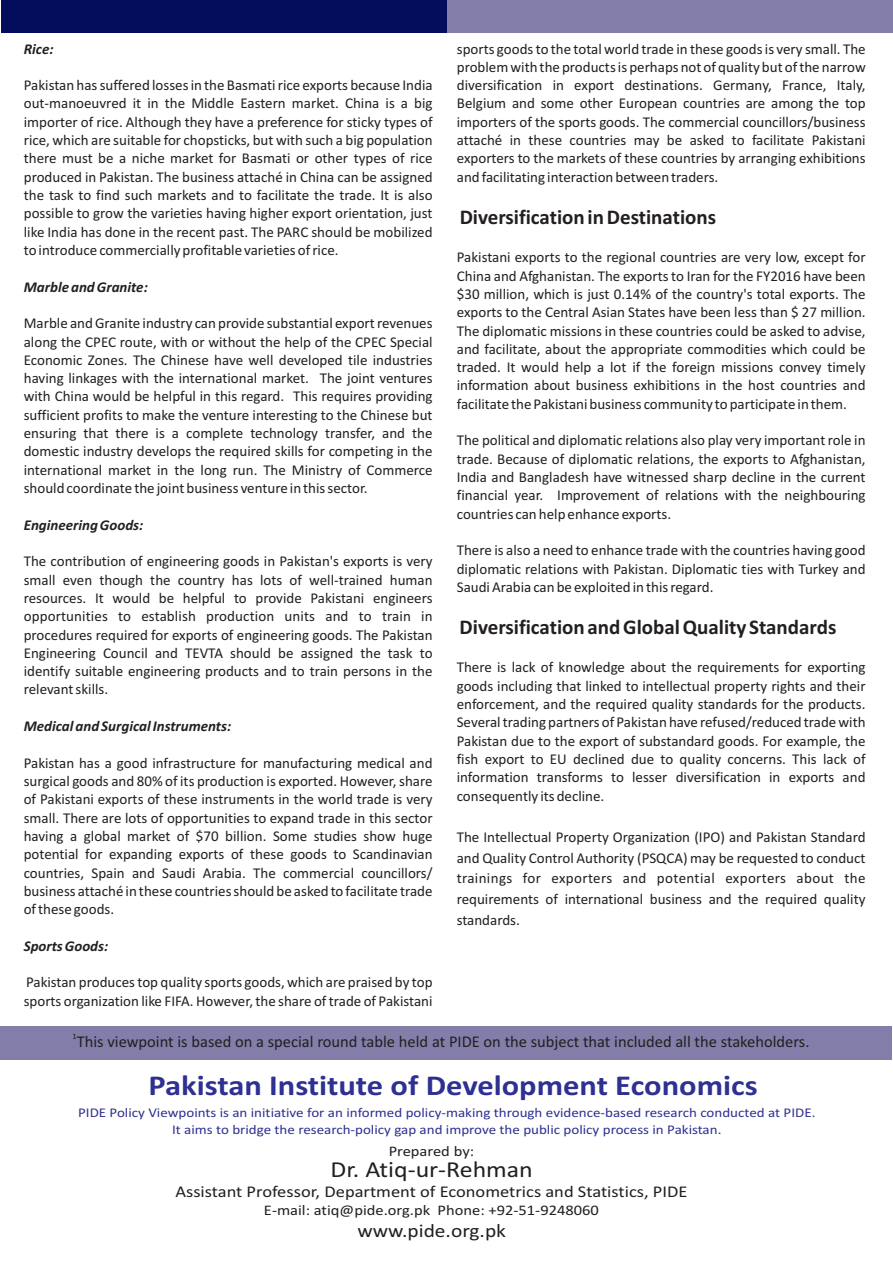
<style>
.page{position:relative;width:893px;height:1263px;background:#fff}
.page>*{position:absolute;margin:0;border:0;box-sizing:border-box;transform-origin:0 0}
.t1{font:700 28.95px "Calibri";color:#2e3092;scale:1.12 1}
.t2{font:23.1px "Calibri";color:#231f20;scale:1.12 1}
.t3{font:700 21px "Calibri";color:#231f20}
.t4{font:19.05px "Calibri";color:#231f20;scale:1.12 1}
.t5{font:16.5px "Calibri";color:#231f20}
.t6{font:16.5px "Calibri";color:#231f20;scale:1.12 1}
.t7{font:15px/18.3px "Calibri";color:#231f20;text-align:justify}
.t8{font:italic 700 15px "Calibri";color:#231f20}
.t9{font:14.7px "Calibri";color:#231f20;scale:1.12 1}
.t10{font:13.35px/16.4px "Calibri";color:#2e3092;text-align:center;scale:1.12 1}
.t11{font:8.25px "Calibri";color:#231f20}
</style>
<div class="page">
<div style="left:1px;top:1026px;width:891px;height:34px;background:#827ea9"></div>
<div style="left:1px;top:0;width:446px;height:33px;background:#030d5c"></div>
<div style="left:447px;top:0;width:446px;height:33px;background:#827ea9"></div>
<p class="t8" style="left:24px;top:42px;width:31px">Rice:</p>
<p class="t7" style="left:24px;top:77px;width:410px">Pakistan has suffered losses in the Basmati rice exports because India out-manoeuvred it in the Middle Eastern market. China is a big importer of rice. Although they have a preference for sticky types of rice, which are suitable for chopsticks, but with such a big population there must be a niche market for Basmati or other types of rice produced in Pakistan. The business attaché in China can be assigned the task to find such markets and to facilitate the trade. It is also possible to grow the varieties having higher export orientation, just like India has done in the recent past. The PARC should be mobilized to introduce commercially profitable varieties of rice.</p>
<p class="t8" style="left:24px;top:280px;width:126px">Marble and Granite:</p>
<p class="t7" style="left:24px;top:315px;width:410px">Marble and Granite industry can provide substantial export revenues along the CPEC route, with or without the help of the CPEC Special Economic Zones. The Chinese have well developed tile industries having linkages with the international market. The joint ventures with China would be helpful in this regard. This requires providing sufficient profits to make the venture interesting to the Chinese but ensuring that there is a complete technology transfer, and the domestic industry develops the required skills for competing in the international market in the long run. The Ministry of Commerce should coordinate the joint business venture in this sector.</p>
<p class="t8" style="left:24px;top:518px;width:121px">Engineering Goods:</p>
<p class="t7" style="left:24px;top:553px;width:410px">The contribution of engineering goods in Pakistan's exports is very small even though the country has lots of well-trained human resources. It would be helpful to provide Pakistani engineers opportunities to establish production units and to train in procedures required for exports of engineering goods. The Pakistan Engineering Council and TEVTA should be assigned the task to identify suitable engineering products and to train persons in the relevant skills.</p>
<p class="t8" style="left:24px;top:720px;width:209px">Medical and Surgical Instruments:</p>
<p class="t7" style="left:24px;top:755px;width:410px">Pakistan has a good infrastructure for manufacturing medical and surgical goods and 80% of its production is exported. However, share of Pakistani exports of these instruments in the world trade is very small. There are lots of opportunities to expand trade in this sector having a global market of $70 billion. Some studies show huge potential for expanding exports of these goods to Scandinavian countries, Spain and Saudi Arabia. The commercial councillors/ business attaché in these countries should be asked to facilitate trade of these goods.</p>
<p class="t8" style="left:24px;top:939px;width:86px">Sports Goods:</p>
<p class="t7" style="left:24px;top:974px;width:410px">Pakistan produces top quality sports goods, which are praised by top sports organization like FIFA. However, the share of trade of Pakistani</p>
<p class="t7" style="left:457px;top:41px;width:410px">sports goods to the total world trade in these goods is very small. The problem with the products is perhaps not of quality but of the narrow diversification in export destinations. Germany, France, Italy, Belgium and some other European countries are among the top importers of the sports goods. The commercial councillors/business attaché in these countries may be asked to facilitate Pakistani exporters to the markets of these countries by arranging exhibitions and facilitating interaction between traders.</p>
<h3 class="t3" style="left:460px;top:208px;width:258px">Diversification in Destinations</h3>
<p class="t7" style="left:457px;top:249px;width:410px">Pakistani exports to the regional countries are very low, except for China and Afghanistan. The exports to Iran for the FY2016 have been $30 million, which is just 0.14% of the country's total exports. The exports to the Central Asian States have been less than $ 27 million.<br>The diplomatic missions in these countries could be asked to advise, and facilitate, about the appropriate commodities which could be traded. It would help a lot if the foreign missions convey timely information about business exhibitions in the host countries and facilitate the Pakistani business community to participate in them.</p>
<p class="t7" style="left:457px;top:432px;width:410px">The political and diplomatic relations also play very important role in trade. Because of diplomatic relations, the exports to Afghanistan, India and Bangladesh have witnessed sharp decline in the current financial year. Improvement of relations with the neighbouring countries can help enhance exports.</p>
<p class="t7" style="left:457px;top:542px;width:410px">There is also a need to enhance trade with the countries having good diplomatic relations with Pakistan. Diplomatic ties with Turkey and Saudi Arabia can be exploited in this regard.</p>
<h3 class="t3" style="left:460px;top:618px;width:378px">Diversification and Global Quality Standards</h3>
<p class="t7" style="left:457px;top:660px;width:410px">There is lack of knowledge about the requirements for exporting goods including that linked to intellectual property rights and their enforcement, and the required quality standards for the products.<br>Several trading partners of Pakistan have refused/reduced trade with Pakistan due to the export of substandard goods. For example, the fish export to EU declined due to quality concerns. This lack of information transforms to lesser diversification in exports and consequently its decline.</p>
<p class="t7" style="left:457px;top:828px;width:410px;line-height:20.7px">The Intellectual Property Organization (IPO) and Pakistan Standard and Quality Control Authority (PSQCA) may be requested to conduct trainings for exporters and potential exporters about the requirements of international business and the required quality standards.</p>
<p class="t11" style="left:73px;top:1032px;width:6px">1</p>
<p class="t5" style="left:77px;top:1034px;width:734px">This viewpoint is based on a special round table held at PIDE on the subject that included all the stakeholders.</p>
<h1 class="t1" style="left:149px;top:1073px;width:545px">Pakistan Institute of Development Economics</h1>
<p class="t10" style="left:78px;top:1106px;width:660px">PIDE Policy Viewpoints is an initiative for an informed policy-making through evidence-based research conducted at PIDE.<br>It aims to bridge the research-policy gap and improve the public policy process in Pakistan.</p>
<p class="t9" style="left:389px;top:1145px;width:78px">Prepared by:</p>
<h2 class="t2" style="left:331px;top:1159px;width:182px">Dr. Atiq-ur-Rehman</h2>
<p class="t6" style="left:175px;top:1185px;width:459px">Assistant Professor, Department of Econometrics and Statistics, PIDE</p>
<p class="t9" style="left:264px;top:1203px;width:301px">E-mail: atiq@pide.org.pk Phone: +92-51-9248060</p>
<p class="t4" style="left:357px;top:1222px;width:134px">www.pide.org.pk</p>
</div>
